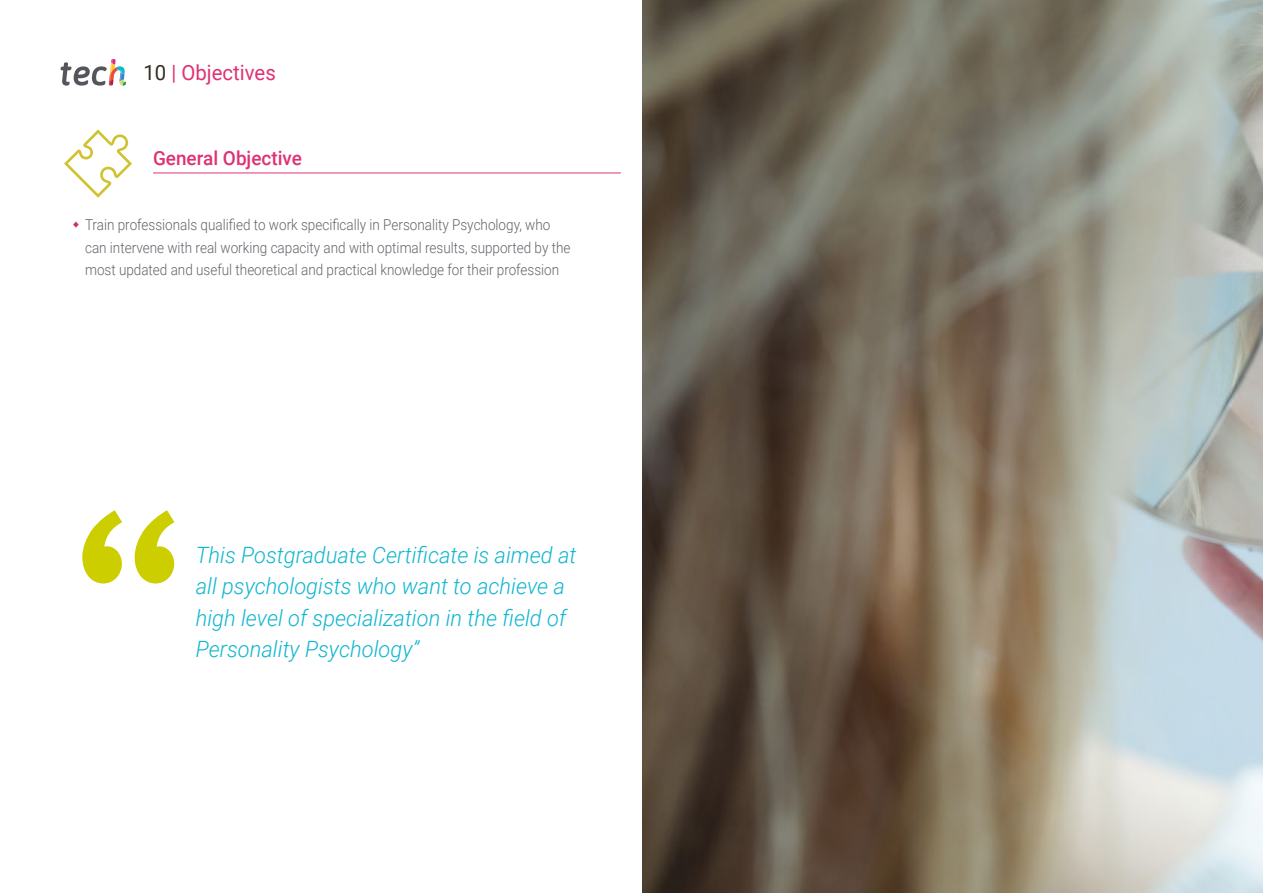
<style>
.page{position:relative;width:1263px;height:893px;background:#fff}
.page>*{position:absolute;margin:0;border:0;box-sizing:border-box;transform-origin:0 0}
.t1{font:italic 300 22.5px/31.5px "Roboto";color:#0fb6cf}
.t2{font:21px "Roboto";color:#df3174}
.t3{font:500 19.5px "Roboto";color:#df3174}
.t4{font:300 15px/22.5px "Roboto";color:#61646a;scale:.9 1}
.s1{color:#312e20}
</style>
<div class="page">
<hr style="left:153px;top:173px;width:468px;height:1px;background:#df3174">
<svg style="left:64px;top:129px;width:68px;height:69px"></svg>
<svg style="left:61px;top:59px;width:65px;height:27px"></svg>
<img style="left:642px;top:0;width:621px;height:893px">
<svg style="left:82px;top:510px;width:92px;height:73px"></svg>
<h2 class="t2" style="left:144px;top:57px;width:134px"><span class="s1">10</span> | Objectives</h2>
<h3 class="t3" style="left:153px;top:144px;width:150px">General Objective</h3>
<p class="t4" style="left:85px;top:213px;width:541px">Train professionals qualified to work specifically in Personality Psychology, who can intervene with real working capacity and with optimal results, supported by the most updated and useful theoretical and practical knowledge for their profession</p>
<h1 class="t1" style="left:196px;top:538px;width:382px">This Postgraduate Certificate is aimed at all psychologists who want to achieve a high level of specialization in the field of Personality Psychology”</h1>
</div>
